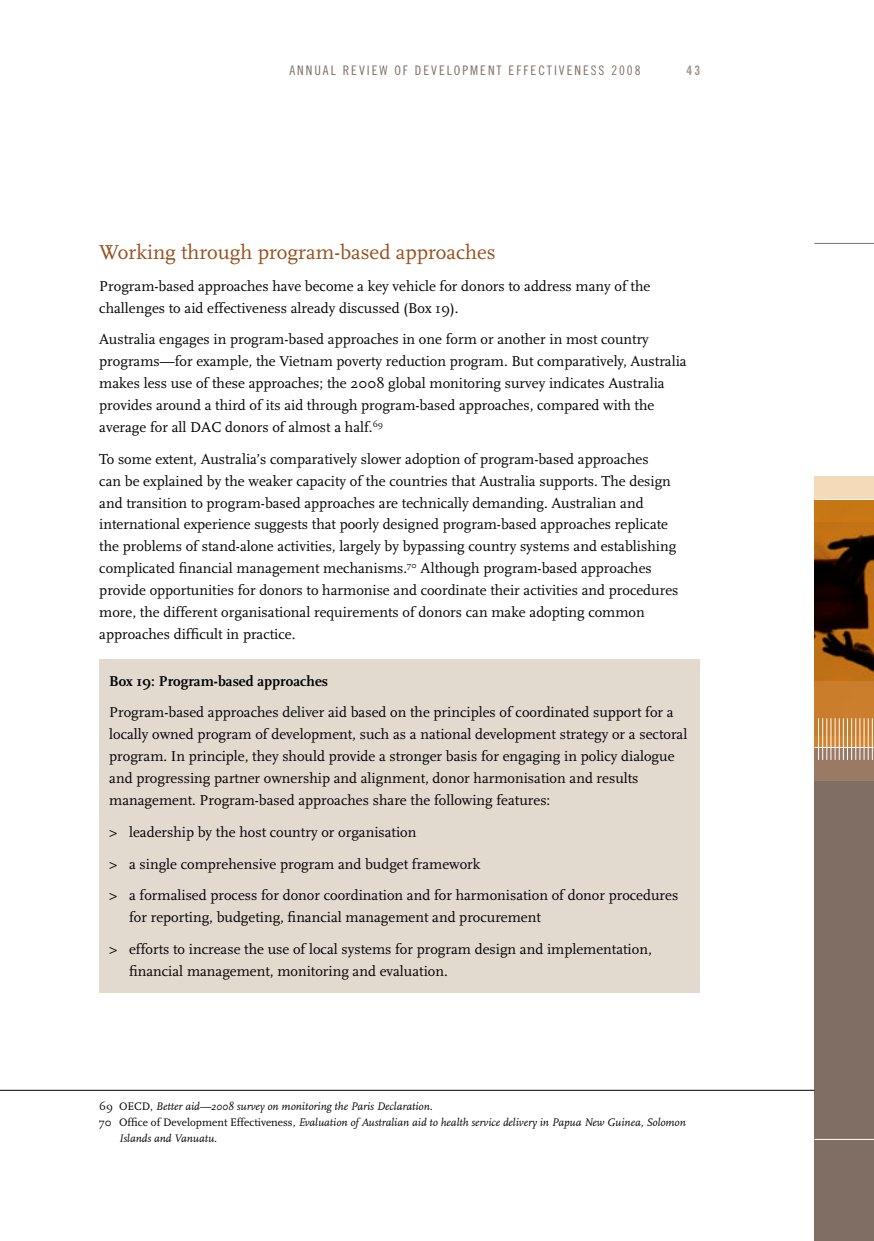
<style>
.page{position:relative;width:874px;height:1241px;background:#fff}
.page>*{position:absolute;margin:0;border:0;box-sizing:border-box;transform-origin:0 0}
.t1{font:21px "Scala";color:#984f1b}
.t2{font:14.88px/21.9px "Scala";color:#000}
.t3{font:700 14.88px "Scala";color:#000}
.t4{font:13.12px "Trade Gothic Cond Eighteen";letter-spacing:.15em;color:#806d64}
.t5{font:13.12px "Trade Gothic Bold Cond Twenty";color:#a3938b}
.t6{font:italic 11.38px "Scala";color:#000}
.s1{font-style:normal}
</style>
<div class="page">
<hr style="left:814px;top:243px;width:59px;height:1px;background:#806d64">
<div style="left:814px;top:499px;width:59px;height:741px;background:#806d64"></div>
<img style="left:814px;top:522px;width:59px;height:159px">
<svg style="left:814px;top:681px;width:59px;height:99px;background:#bf864c"></svg>
<svg style="left:814px;top:476px;width:59px;height:46px;background:#dfa969"></svg>
<hr style="left:814px;top:1138px;width:59px;height:1px;background:#fff">
<hr style="left:817px;top:718px;width:1px;height:41px;background:#fff">
<hr style="left:822px;top:718px;width:1px;height:41px;background:#fff">
<hr style="left:826px;top:718px;width:1px;height:41px;background:#fff">
<hr style="left:830px;top:718px;width:1px;height:41px;background:#fff">
<hr style="left:834px;top:718px;width:1px;height:41px;background:#fff">
<hr style="left:838px;top:718px;width:1px;height:41px;background:#fff">
<hr style="left:842px;top:718px;width:1px;height:41px;background:#fff">
<hr style="left:846px;top:718px;width:1px;height:41px;background:#fff">
<hr style="left:850px;top:718px;width:1px;height:41px;background:#fff">
<hr style="left:855px;top:718px;width:1px;height:41px;background:#fff">
<hr style="left:859px;top:718px;width:1px;height:41px;background:#fff">
<hr style="left:863px;top:718px;width:1px;height:41px;background:#fff">
<hr style="left:867px;top:718px;width:1px;height:41px;background:#fff">
<hr style="left:871px;top:718px;width:1px;height:41px;background:#fff">
<hr style="left:814px;top:747px;width:59px;height:1px;background:#fff">
<hr style="left:814px;top:499px;width:59px;height:1px;background:#fff">
<div style="left:99px;top:659px;width:600px;height:333px;background:#e2d9cf"></div>
<hr style="left:0;top:1089px;width:814px;height:1px;background:#000">
<p class="t4" style="left:289px;top:62px;width:352px">ANNUAL REVIEW OF DEVELOPMENT E FFECTIVENESS 2008</p>
<p class="t5" style="left:686px;top:62px;width:15px">43</p>
<h1 class="t1" style="left:99px;top:240px;width:397px">Working through program-based approaches</h1>
<p class="t2" style="left:99px;top:275px;width:552px">Program-based approaches have become a key vehicle for donors to address many of the challenges to aid effectiveness already discussed (Box 19).</p>
<p class="t2" style="left:99px;top:329px;width:588px">Australia engages in program-based approaches in one form or another in most country programs—for example, the Vietnam poverty reduction program. But comparatively, Australia makes less use of these approaches; the 2008 global monitoring survey indicates Australia provides around a third of its aid through program-based approaches, compared with the average for all DAC donors of almost a half.<sup>69</sup></p>
<p class="t2" style="left:99px;top:448px;width:580px">To some extent, Australia’s comparatively slower adoption of program-based approaches<br>can be explained by the weaker capacity of the countries that Australia supports. The design and transition to program-based approaches are technically demanding. Australian and international experience suggests that poorly designed program-based approaches replicate the problems of stand-alone activities, largely by bypassing country systems and establishing complicated financial management mechanisms.<sup>70</sup> Although program-based approaches provide opportunities for donors to harmonise and coordinate their activities and procedures more, the different organisational requirements of donors can make adopting common approaches difficult in practice.</p>
<p class="t3" style="left:109px;top:672px;width:220px">Box 19: Program-based approaches</p>
<p class="t2" style="left:109px;top:701px;width:579px">Program-based approaches deliver aid based on the principles of coordinated support for a locally owned program of development, such as a national development strategy or a sectoral program. In principle, they should provide a stronger basis for engaging in policy dialogue and progressing partner ownership and alignment, donor harmonisation and results management. Program-based approaches share the following features:</p>
<p class="t2" style="left:109px;top:816px;width:570px;line-height:31.8px">&gt; leadership by the host country or organisation<br>&gt; a single comprehensive program and budget framework<br>&gt; a formalised process for donor coordination and for harmonisation of donor procedures</p>
<p class="t2" style="left:109px;top:901px;width:543px;line-height:31.8px;text-indent:20px">for reporting, budgeting, financial management and procurement<br>&gt; efforts to increase the use of local systems for program design and implementation,</p>
<p class="t2" style="left:129px;top:960px;width:320px">financial management, monitoring and evaluation.</p>
<p class="t6" style="left:99px;top:1100px;width:335px"><span class="s1">69 OECD,</span> Better aid—2008 survey on monitoring the Paris Declaration.</p>
<p class="t6" style="left:99px;top:1116px;width:587px"><span class="s1">70 Office of Development Effectiveness,</span> Evaluation of Australian aid to health service delivery in Papua New Guinea, Solomon</p>
<p class="t6" style="left:119px;top:1131px;width:99px">Islands and Vanuatu.</p>
</div>
